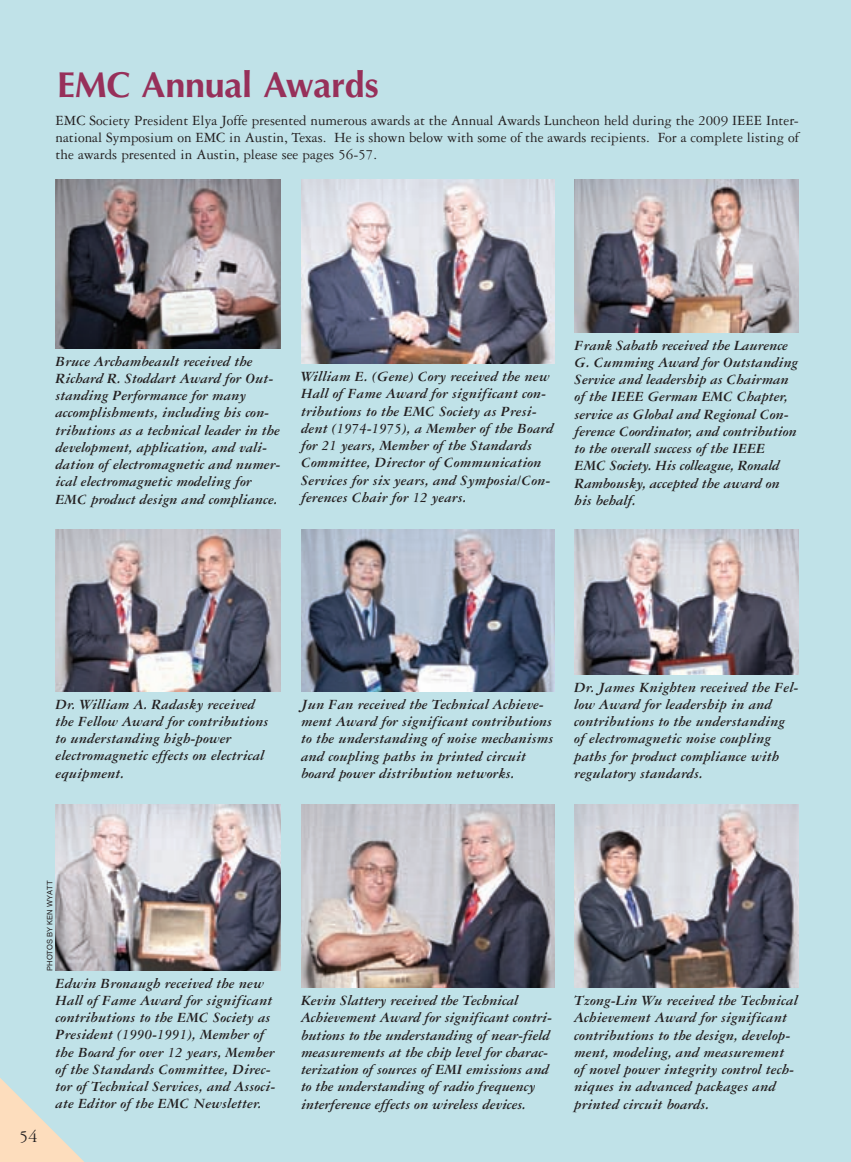
<style>
.page{position:relative;width:851px;height:1162px;background:#fff}
.page>*{position:absolute;margin:0;border:0;box-sizing:border-box;transform-origin:0 0}
.t1{font:700 36px "Optima";letter-spacing:-.01em;color:#97305a}
.t2{font:18px "Garamond Three";color:#231f20}
.t3{font:italic 700 15px/17.2px "Garamond Three";color:#231f20}
.t4{font:15px/17.2px "Garamond Three";color:#231f20;text-align:justify}
.t5{font:7.5px "Helvetica";color:#231f20}
</style>
<div class="page">
<div style="left:0;top:0;width:850px;height:1162px;background:#c0e2e8"></div>
<img style="left:55px;top:180px;width:225px;height:168px">
<img style="left:574px;top:180px;width:224px;height:152px">
<img style="left:301px;top:180px;width:253px;height:184px">
<img style="left:574px;top:529px;width:224px;height:145px">
<img style="left:55px;top:529px;width:225px;height:162px">
<img style="left:301px;top:529px;width:253px;height:162px">
<svg style="left:0;top:1078px;width:84px;height:84px"></svg>
<img style="left:55px;top:805px;width:225px;height:165px">
<img style="left:301px;top:804px;width:253px;height:184px">
<img style="left:574px;top:804px;width:224px;height:184px">
<h1 class="t1" style="left:57px;top:70px;width:323px">EMC Annual Awards</h1>
<p class="t4" style="left:55px;top:112px;width:744px">EMC Society President Elya Joffe presented numerous awards at the Annual Awards Luncheon held during the 2009 IEEE Inter&shy;national Symposium on EMC in Austin, Texas. He is shown below with some of the awards recipients. For a complete listing of the awards presented in Austin, please see pages 56-57.</p>
<p class="t3" style="left:55px;top:354px;width:226px">Bruce Archambeault received the Richard R. Stoddart Award for Out&shy;standing Performance for many accomplishments, including his con&shy;tributions as a technical leader in the development, application, and vali&shy;dation of electromagnetic and numer&shy;ical electromagnetic modeling for EMC product design and compliance.</p>
<p class="t3" style="left:301px;top:369px;width:254px">William E. (Gene) Cory received the new Hall of Fame Award for significant con&shy;tributions to the EMC Society as Presi&shy;dent (1974-1975), a Member of the Board for 21 years, Member of the Standards Committee, Director of Communication Services for six years, and Symposia/Con&shy;ferences Chair for 12 years.</p>
<p class="t3" style="left:574px;top:337px;width:225px">Frank Sabath received the Laurence<br>G. Cumming Award for Outstanding<br>Service and leadership as Chairman of the IEEE German EMC Chapter, service as Global and Regional Con&shy;ference Coordinator, and contribution to the overall success of the IEEE<br>EMC Society. His colleague, Ronald<br>Rambousky, accepted the award on his behalf.</p>
<p class="t3" style="left:55px;top:697px;width:214px">Dr. William A. Radasky received the Fellow Award for contributions to understanding high-power electromagnetic effects on electrical equipment.</p>
<p class="t3" style="left:301px;top:697px;width:254px">Jun Fan received the Technical Achieve&shy;ment Award for significant contributions to the understanding of noise mechanisms and coupling paths in printed circuit board power distribution networks.</p>
<p class="t3" style="left:574px;top:680px;width:226px">Dr. James Knighten received the Fel&shy;low Award for leadership in and contributions to the understanding of electromagnetic noise coupling paths for product compliance with regulatory standards.</p>
<p class="t2" style="left:20px;top:1130px;width:20px">54</p>
<p class="t5" style="left:47px;top:971px;width:92px;rotate:-90deg">PHOTOS BY KEN WYATT</p>
<p class="t3" style="left:55px;top:975px;width:221px">Edwin Bronaugh received the new Hall of Fame Award for significant contributions to the EMC Society as President (1990-1991), Member of the Board for over 12 years, Member of the Standards Committee, Direc&shy;tor of Technical Services, and Associ&shy;ate Editor of the EMC Newsletter.</p>
<p class="t3" style="left:301px;top:993px;width:252px">Kevin Slattery received the Technical Achievement Award for significant contri&shy;butions to the understanding of near-field measurements at the chip level for charac&shy;terization of sources of EMI emissions and to the understanding of radio frequency interference effects on wireless devices.</p>
<p class="t3" style="left:574px;top:993px;width:225px">Tzong-Lin Wu received the Technical Achievement Award for significant contributions to the design, develop&shy;ment, modeling, and measurement of novel power integrity control tech&shy;niques in advanced packages and printed circuit boards.</p>
</div>
